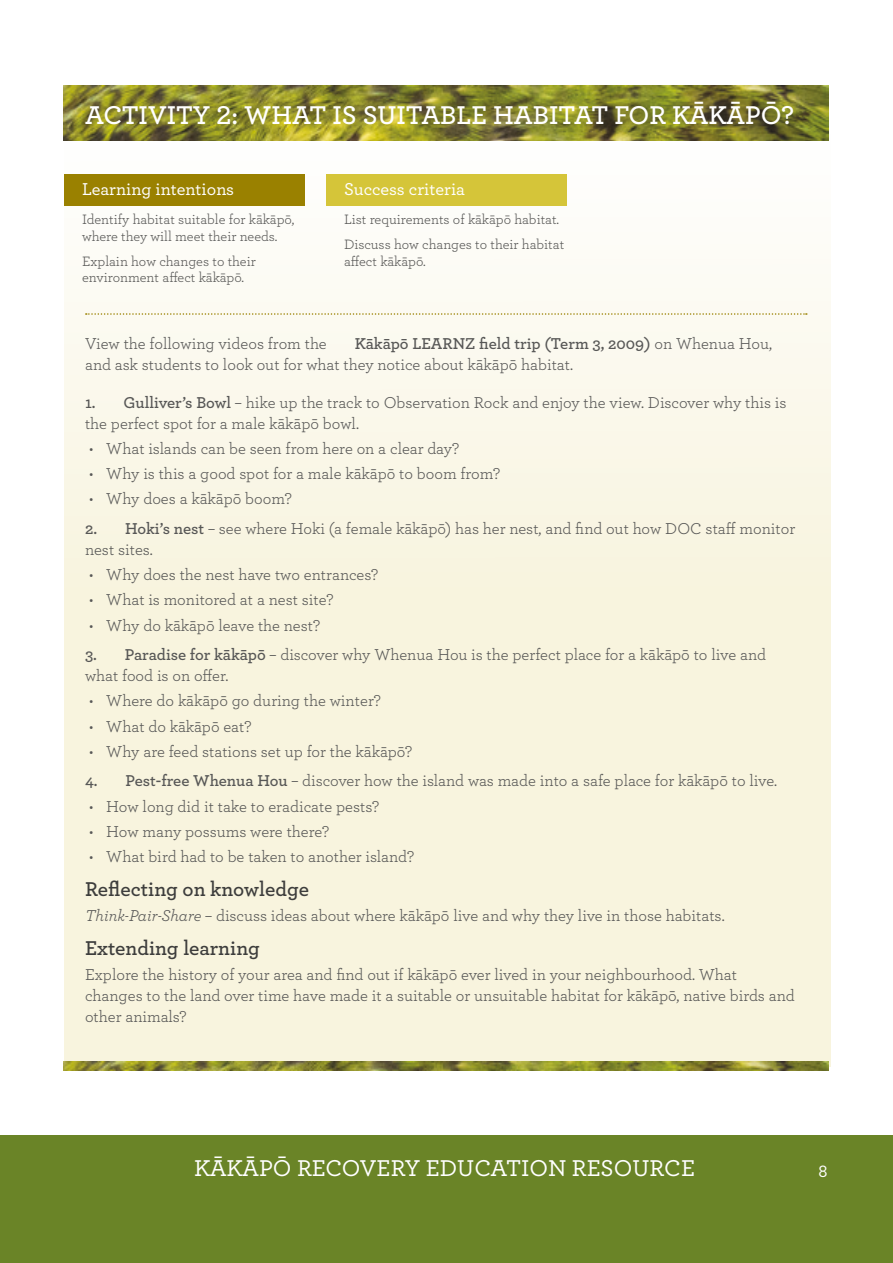
<style>
.page{position:relative;width:893px;height:1263px;background:#fff}
.page>*{position:absolute;margin:0;border:0;box-sizing:border-box;transform-origin:0 0}
.ACTIVITY_heading{font:600 27px "Archer";color:#fff}
.t1{font:500 24px "Archer";color:#fff}
.SUBHEADING_3{font:600 21px "Archer";color:#3d3d3c}
.t2{font:500 18px "Archer";color:#fff}
.BODY_TEXT{font:16.5px/21px "Archer";color:#575756}
.BODY_TEXT-2{font:14.25px/16.5px "Archer";color:#575756}
.s1{font-weight:600}
.s2{font-style:italic}
</style>
<div class="page">
<div style="left:0;top:1135px;width:893px;height:128px;background:#6a8427"></div>
<div style="left:64px;top:134px;width:767px;height:932px;background:linear-gradient(to bottom,#fbfaf4,#f7f2d7)"></div>
<img style="left:64px;top:1062px;width:765px;height:8px">
<img style="left:64px;top:85px;width:765px;height:55px">
<svg style="left:86px;top:313px;width:721px;height:2px"></svg>
<div style="left:64px;top:174px;width:240px;height:32px;background:#9a8100"></div>
<div style="left:326px;top:174px;width:240px;height:32px;background:#d5c539"></div>
<p class="ACTIVITY_heading" style="left:85px;top:94px;width:710px">ACTIVITY 2: WHAT IS SUITABLE HABITAT FOR KĀKĀPŌ?</p>
<p class="t2" style="left:82px;top:176px;width:154px">Learning intentions</p>
<p class="BODY_TEXT-2" style="left:82px;top:210px;width:214px">Identify habitat suitable for kākāpō, where they will meet their needs.</p>
<p class="BODY_TEXT-2" style="left:82px;top:252px;width:175px">Explain how changes to their environment affect kākāpō.</p>
<p class="t2" style="left:344px;top:176px;width:122px">Success criteria</p>
<p class="BODY_TEXT-2" style="left:344px;top:210px;width:217px">List requirements of kākāpō habitat.</p>
<p class="BODY_TEXT-2" style="left:344px;top:235px;width:222px">Discuss how changes to their habitat affect kākāpō.</p>
<p class="BODY_TEXT" style="left:85px;top:332px;width:689px;text-indent:270px"><span class="s1">Kākāpō LEARNZ field trip (Term 3, 2009)</span> on Whenua Hou, and ask students to look out for what they notice about kākāpō habitat.</p>
<p class="BODY_TEXT" style="left:85px;top:391px;width:703px"><span class="s1">1. Gulliver’s Bowl</span> – hike up the track to Observation Rock and enjoy the view. Discover why this is the perfect spot for a male kākāpō bowl.</p>
<p class="BODY_TEXT" style="left:89px;top:437px;width:371px">• What islands can be seen from here on a clear day?</p>
<p class="BODY_TEXT" style="left:89px;top:462px;width:412px">• Why is this a good spot for a male kākāpō to boom from?</p>
<p class="BODY_TEXT" style="left:89px;top:487px;width:204px">• Why does a kākāpō boom?</p>
<p class="BODY_TEXT" style="left:85px;top:517px;width:712px"><span class="s1">2. Hoki’s nest</span> – see where Hoki (a female kākāpō) has her nest, and find out how DOC staff monitor nest sites.</p>
<p class="BODY_TEXT" style="left:89px;top:563px;width:290px">• Why does the nest have two entrances?</p>
<p class="BODY_TEXT" style="left:89px;top:588px;width:246px">• What is monitored at a nest site?</p>
<p class="BODY_TEXT" style="left:89px;top:614px;width:232px">• Why do kākāpō leave the nest?</p>
<p class="BODY_TEXT" style="left:85px;top:643px;width:682px"><span class="s1">3. Paradise for kākāpō</span> – discover why Whenua Hou is the perfect place for a kākāpō to live and what food is on offer.</p>
<p class="BODY_TEXT" style="left:89px;top:689px;width:293px">• Where do kākāpō go during the winter?</p>
<p class="BODY_TEXT" style="left:89px;top:715px;width:164px">• What do kākāpō eat?</p>
<p class="BODY_TEXT" style="left:89px;top:740px;width:324px">• Why are feed stations set up for the kākāpō?</p>
<p class="BODY_TEXT" style="left:85px;top:769px;width:694px"><span class="s1">4. Pest-free Whenua Hou</span> – discover how the island was made into a safe place for kākāpō to live.</p>
<p class="BODY_TEXT" style="left:89px;top:795px;width:291px">• How long did it take to eradicate pests?</p>
<p class="BODY_TEXT" style="left:89px;top:820px;width:241px">• How many possums were there?</p>
<p class="BODY_TEXT" style="left:89px;top:845px;width:327px">• What bird had to be taken to another island?</p>
<p class="SUBHEADING_3" style="left:85px;top:873px;width:225px">Reflecting on knowledge</p>
<p class="BODY_TEXT" style="left:85px;top:904px;width:641px"><span class="s2">Think-Pair-Share</span> – discuss ideas about where kākāpō live and why they live in those habitats.</p>
<p class="SUBHEADING_3" style="left:85px;top:932px;width:176px">Extending learning</p>
<p class="BODY_TEXT" style="left:85px;top:963px;width:711px">Explore the history of your area and find out if kākāpō ever lived in your neighbourhood. What changes to the land over time have made it a suitable or unsuitable habitat for kākāpō, native birds and other animals?</p>
<p class="BODY_TEXT" style="left:85px;top:332px;width:243px">View the following videos from the</p>
<h2 class="t1" style="left:194px;top:1151px;width:502px">KĀKĀPŌ RECOVERY EDUCATION RESOURCE</h2>
<p class="t2" style="left:819px;top:1158px;width:11px">8</p>
</div>
